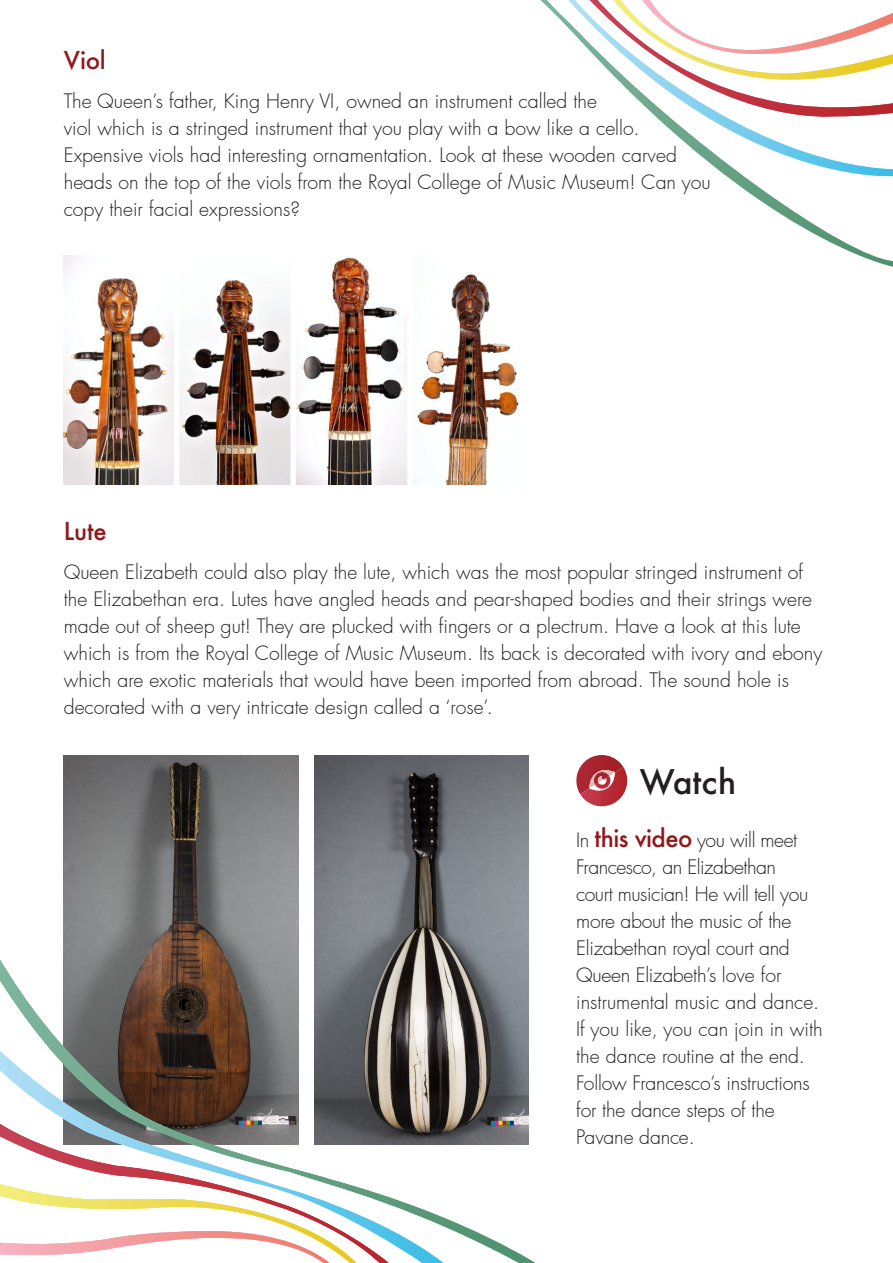
<style>
.page{position:relative;width:893px;height:1263px;background:#fff}
.page>*{position:absolute;margin:0;border:0;box-sizing:border-box;transform-origin:0 0}
.Paragraph_Style_1{font:500 33px "Futura";color:#231f20}
.t1{font:500 24px "Futura";letter-spacing:-.01em;color:#92181b}
.t2{font:300 19.5px/27px "Futura LT Pro";color:#231f20}
.s1{font-family:"Futura";font-weight:500;font-size:24px;color:#92181b}
</style>
<div class="page">
<svg style="left:540px;top:0;width:353px;height:267px"></svg>
<img style="left:64px;top:255px;width:456px;height:229px">
<img style="left:64px;top:755px;width:234px;height:177px">
<svg style="left:63px;top:932px;width:466px;height:28px"></svg>
<svg style="left:0;top:960px;width:535px;height:303px"></svg>
<svg style="left:0;top:1051px;width:443px;height:212px"></svg>
<svg style="left:0;top:1124px;width:389px;height:139px"></svg>
<svg style="left:0;top:1179px;width:361px;height:84px"></svg>
<img style="left:315px;top:755px;width:213px;height:389px">
<svg style="left:576px;top:755px;width:52px;height:51px"></svg>
<p class="t1" style="left:64px;top:43px;width:44px">Viol</p>
<p class="t2" style="left:64px;top:87px;width:648px">The Queen’s father, King Henry VI, owned an instrument called the<br>viol which is a stringed instrument that you play with a bow like a cello.<br>Expensive viols had interesting ornamentation. Look at these wooden carved heads on the top of the viols from the Royal College of Music Museum! Can you copy their facial expressions?</p>
<p class="t1" style="left:64px;top:514px;width:45px">Lute</p>
<p class="t2" style="left:64px;top:558px;width:760px">Queen Elizabeth could also play the lute, which was the most popular stringed instrument of the Elizabethan era. Lutes have angled heads and pear-shaped bodies and their strings were made out of sheep gut! They are plucked with fingers or a plectrum. Have a look at this lute which is from the Royal College of Music Museum. Its back is decorated with ivory and ebony which are exotic materials that would have been imported from abroad. The sound hole is decorated with a very intricate design called a ‘rose’.</p>
<p class="Paragraph_Style_1" style="left:640px;top:759px;width:98px">Watch</p>
<p class="t2" style="left:576px;top:826px;width:248px">In <span class="s1">this video</span> you will meet<br>Francesco, an Elizabethan<br>court musician! He will tell you more about the music of the<br>Elizabethan royal court and<br>Queen Elizabeth’s love for instrumental music and dance.<br>If you like, you can join in with the dance routine at the end.<br>Follow Francesco’s instructions for the dance steps of the<br>Pavane dance.</p>
</div>
